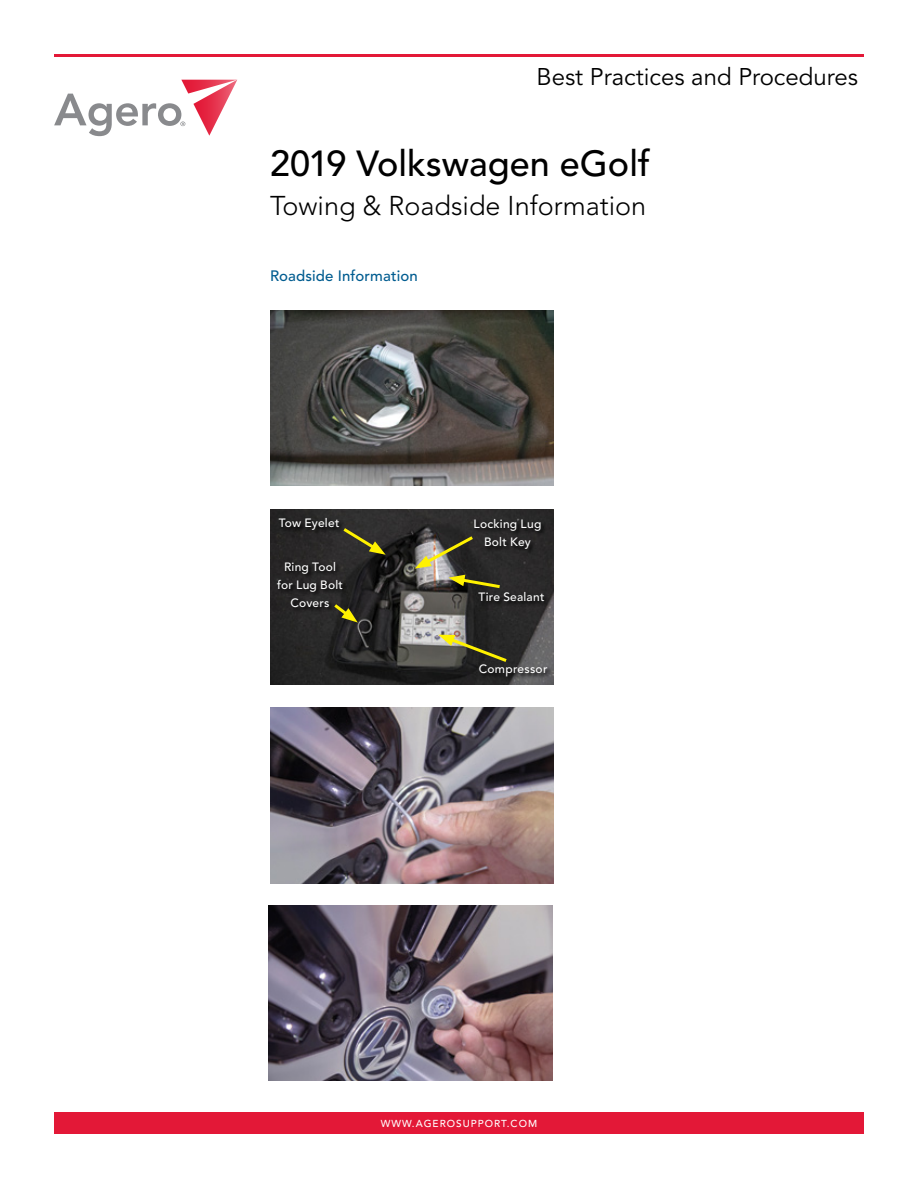
<style>
.page{position:relative;width:918px;height:1188px;background:#fff}
.page>*{position:absolute;margin:0;border:0;box-sizing:border-box;transform-origin:0 0}
.t1{font:500 36px "Avenir LT Pro";color:#000}
.t2{font:300 27px "Avenir";color:#000}
.t3{font:24px "Avenir LT Pro";color:#000}
.t4{font:500 15px "Avenir LT Pro";letter-spacing:.01em;color:#005c90}
.t5{font:500 12px/18px "Avenir LT Pro";letter-spacing:.02em;color:#fff;text-align:center}
.t6{font:500 10.05px "Avenir LT Pro";letter-spacing:.1em;color:#fff}
</style>
<div class="page">
<svg style="left:54px;top:80px;width:183px;height:56px"></svg>
<div style="left:54px;top:1112px;width:810px;height:22px;background:#e31837"></div>
<hr style="left:54px;top:54px;width:810px;height:3px;background:#e31837">
<img style="left:270px;top:310px;width:284px;height:176px">
<img style="left:270px;top:509px;width:284px;height:176px">
<img style="left:270px;top:708px;width:284px;height:175px">
<img style="left:269px;top:905px;width:283px;height:176px">
<svg style="left:479px;top:664px;width:74px;height:18px"></svg>
<div style="left:474px;top:518px;width:72px;height:37px;background:linear-gradient(to right,#272626,#232323)"></div>
<div style="left:276px;top:561px;width:72px;height:51px;background:#252424"></div>
<svg style="left:340px;top:525px;width:46px;height:30px"></svg>
<svg style="left:449px;top:575px;width:54px;height:15px"></svg>
<svg style="left:438px;top:635px;width:72px;height:29px;background:#575536"></svg>
<svg style="left:415px;top:534px;width:61px;height:35px;background:#6e6a4f"></svg>
<svg style="left:331px;top:601px;width:27px;height:22px"></svg>
<div style="left:477px;top:591px;width:73px;height:16px;background:#222121"></div>
<div style="left:278px;top:517px;width:66px;height:18px;background:#222121"></div>
<h3 class="t3" style="left:537px;top:63px;width:323px">Best Practices and Procedures</h3>
<h1 class="t1" style="left:270px;top:142px;width:382px">2019 Volkswagen eGolf</h1>
<h2 class="t2" style="left:270px;top:190px;width:378px">Towing &amp; Roadside Information</h2>
<p class="t4" style="left:270px;top:267px;width:149px">Roadside Information</p>
<p class="t5" style="left:279px;top:514px;width:62px">Tow Eyelet</p>
<p class="t5" style="left:277px;top:558px;width:68px">Ring Tool for Lug Bolt<br>Covers</p>
<p class="t5" style="left:474px;top:515px;width:69px">Locking Lug<br>Bolt Key</p>
<p class="t5" style="left:478px;top:588px;width:68px">Tire Sealant</p>
<p class="t5" style="left:479px;top:660px;width:70px">Compressor</p>
<p class="t6" style="left:381px;top:1118px;width:158px">WWW.AGEROSUPPORT.COM</p>
</div>
